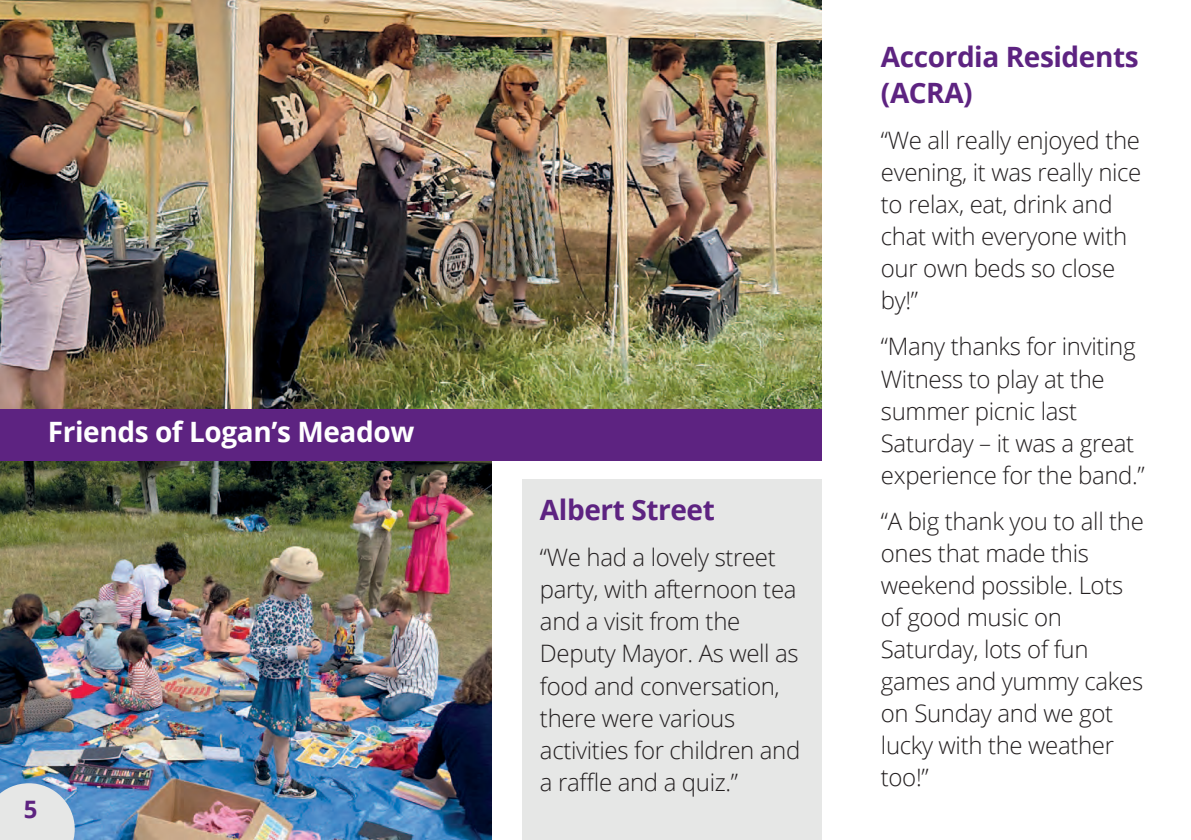
<style>
.page{position:relative;width:1191px;height:840px;background:#fff}
.page>*{position:absolute;margin:0;border:0;box-sizing:border-box;transform-origin:0 0}
.t1{font:700 28px/36px "Open Sans";letter-spacing:-.015em;color:#5d2381}
.t2{font:700 28px "Open Sans";letter-spacing:-.015em;color:#fff}
.t3{font:300 24px/32px "Open Sans";letter-spacing:-.015em;color:#231f20}
.t4{font:700 24px "Open Sans";color:#5d2381}
</style>
<div class="page">
<div style="left:522px;top:479px;width:299px;height:360px;background:#e6e7e6"></div>
<img style="left:0;top:460px;width:492px;height:379px">
<img style="left:0;top:0;width:821px;height:409px">
<div style="left:0;top:409px;width:821px;height:51px;background:#5d2381"></div>
<svg style="left:0;top:782px;width:75px;height:57px;background:#d2dae1"></svg>
<p class="t2" style="left:48px;top:412px;width:368px">Friends of Logan’s Meadow</p>
<p class="t4" style="left:24px;top:792px;width:15px">5</p>
<p class="t1" style="left:540px;top:491px;width:176px">Albert Street</p>
<p class="t3" style="left:540px;top:540px;width:262px">“We had a lovely street party, with afternoon tea and a visit from the<br>Deputy Mayor. As well as food and conversation, there were various activities for children and a raffle and a quiz.”</p>
<p class="t1" style="left:881px;top:38px;width:259px">Accordia Residents (ACRA)</p>
<p class="t3" style="left:881px;top:124px;width:262px">“We all really enjoyed the evening, it was really nice to relax, eat, drink and chat with everyone with our own beds so close by!”</p>
<p class="t3" style="left:881px;top:330px;width:265px">“Many thanks for inviting<br>Witness to play at the summer picnic last<br>Saturday – it was a great experience for the band.”</p>
<p class="t3" style="left:881px;top:504px;width:264px">“A big thank you to all the ones that made this weekend possible. Lots of good music on<br>Saturday, lots of fun games and yummy cakes on Sunday and we got lucky with the weather too!”</p>
</div>
